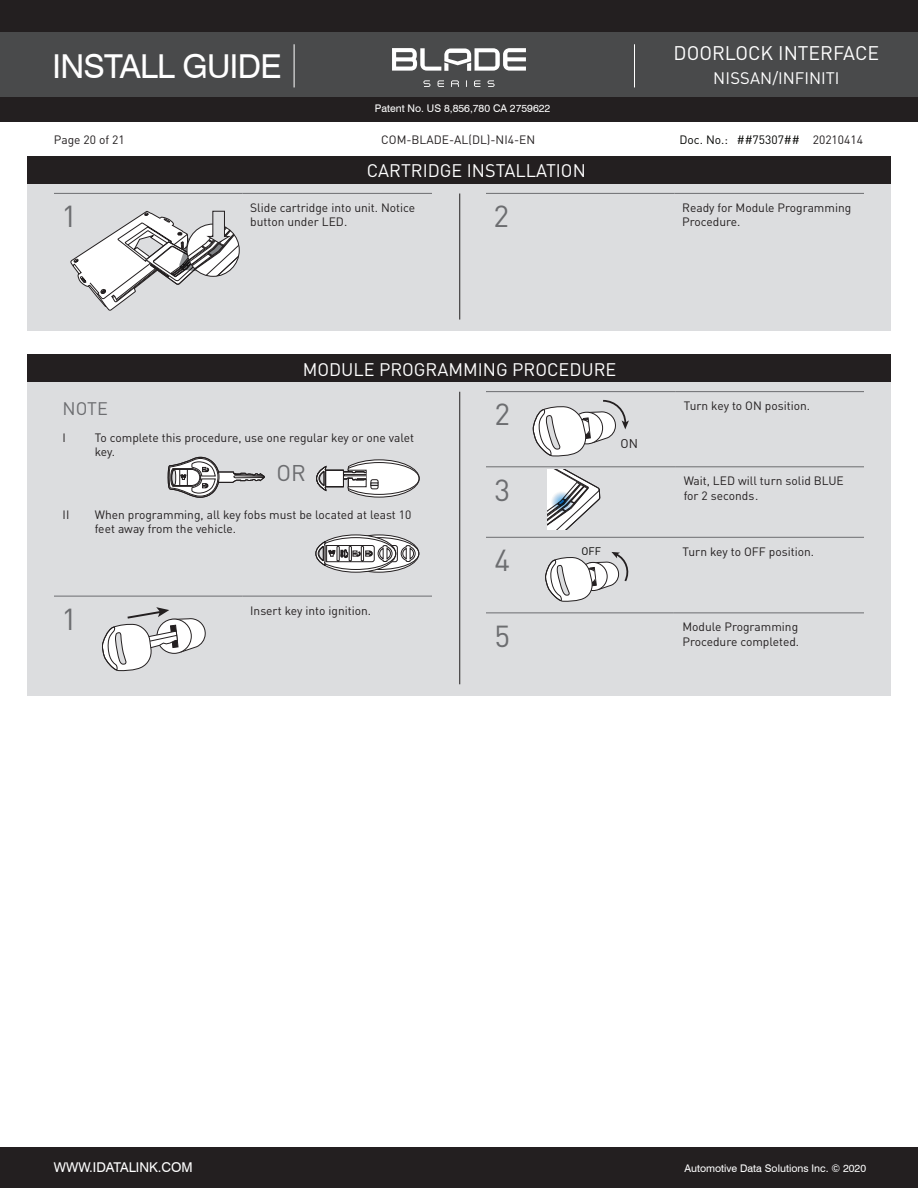
<style>
.page{position:relative;width:918px;height:1188px;background:#fff}
.page>*{position:absolute;margin:0;border:0;box-sizing:border-box;transform-origin:0 0}
.t1{font:33px "Swiss 721 BT";letter-spacing:-.02em;color:#fff}
.t2{font:30px "DIN";color:#6c6d70}
.t3{font:22.5px "DIN";color:#6c6d70}
.t4{font:19.5px "DIN";color:#fff}
.t5{font:18px "DIN";color:#fff}
.t6{font:18px "DIN";color:#6c6d70}
.t7{font:16.5px "DIN";color:#fff}
.t8{font:13.5px "Swiss 721 BT";color:#fff}
.t9{font:12.6px "DIN";color:#231f20}
.t10{font:12px/14.4px "DIN";color:#231f20}
.t11{font:12px "DIN";color:#040503}
.t12{font:10.8px "DIN";color:#050504}
.t13{font:10.5px "Swiss 721 BT";color:#fff}
.s1{color:#231f20}
</style>
<div class="page">
<div style="left:0;top:1147px;width:918px;height:41px;background:#231f20"></div>
<div style="left:0;top:0;width:918px;height:121px;background:#231f20"></div>
<div style="left:0;top:33px;width:918px;height:64px;background:#494a4b"></div>
<hr style="left:294px;top:44px;width:1px;height:43px;background:#fff">
<hr style="left:634px;top:44px;width:1px;height:43px;background:#fff">
<svg style="left:392px;top:48px;width:134px;height:23px"></svg>
<svg style="left:423px;top:80px;width:72px;height:7px"></svg>
<div style="left:27px;top:184px;width:864px;height:147px;background:#dcdddf"></div>
<div style="left:27px;top:156px;width:864px;height:28px;background:#231f20"></div>
<hr style="left:459px;top:194px;width:1px;height:126px;background:#231f20">
<hr style="left:54px;top:193px;width:189px;height:1px;background:#6c6d70">
<hr style="left:243px;top:193px;width:189px;height:1px;background:#6c6d70">
<hr style="left:486px;top:193px;width:189px;height:1px;background:#6c6d70">
<hr style="left:675px;top:193px;width:189px;height:1px;background:#6c6d70">
<div style="left:27px;top:382px;width:864px;height:314px;background:#dcdddf"></div>
<div style="left:27px;top:354px;width:864px;height:28px;background:#231f20"></div>
<hr style="left:459px;top:392px;width:1px;height:292px;background:#231f20">
<hr style="left:486px;top:613px;width:188px;height:1px;background:#6c6d70">
<hr style="left:674px;top:613px;width:190px;height:1px;background:#6c6d70">
<hr style="left:486px;top:537px;width:188px;height:1px;background:#6c6d70">
<hr style="left:674px;top:537px;width:190px;height:1px;background:#6c6d70">
<svg style="left:545px;top:552px;width:84px;height:50px"></svg>
<hr style="left:54px;top:596px;width:189px;height:1px;background:#6c6d70">
<hr style="left:243px;top:596px;width:189px;height:1px;background:#6c6d70">
<svg style="left:102px;top:607px;width:104px;height:65px"></svg>
<hr style="left:486px;top:391px;width:189px;height:1px;background:#6c6d70">
<hr style="left:675px;top:391px;width:189px;height:1px;background:#6c6d70">
<svg style="left:533px;top:399px;width:96px;height:58px"></svg>
<svg style="left:315px;top:534px;width:105px;height:39px"></svg>
<svg style="left:316px;top:459px;width:104px;height:39px"></svg>
<hr style="left:486px;top:466px;width:189px;height:1px;background:#6c6d70">
<hr style="left:675px;top:466px;width:189px;height:1px;background:#6c6d70">
<svg style="left:547px;top:470px;width:54px;height:59px"></svg>
<svg style="left:551px;top:491px;width:21px;height:22px"></svg>
<svg style="left:70px;top:210px;width:169px;height:101px"></svg>
<svg style="left:167px;top:457px;width:98px;height:41px"></svg>
<h1 class="t1" style="left:52px;top:46px;width:231px">INSTALL GUIDE</h1>
<p class="t13" style="left:375px;top:102px;width:177px">Patent No. US 8,856,780 CA 2759622</p>
<h3 class="t4" style="left:674px;top:41px;width:207px">DOORLOCK INTERFACE</h3>
<h3 class="t7" style="left:713px;top:68px;width:128px">NISSAN/INFINITI</h3>
<p class="t10" style="left:54px;top:132px;width:72px">Page 20 of 21</p>
<p class="t10" style="left:381px;top:132px;width:155px">COM-BLADE-AL(DL)-NI4-EN</p>
<p class="t11" style="left:679px;top:132px;width:185px">Doc. No.: ##75307## <span class="s1">20210414</span></p>
<h3 class="t5" style="left:367px;top:160px;width:220px">CARTRIDGE INSTALLATION</h3>
<h2 class="t2" style="left:62px;top:198px;width:17px">1</h2>
<p class="t10" style="left:250px;top:200px;width:167px">Slide cartridge into unit. Notice button under LED.</p>
<h2 class="t2" style="left:494px;top:198px;width:17px">2</h2>
<p class="t10" style="left:682px;top:200px;width:171px">Ready for Module Programming<br>Procedure.</p>
<h3 class="t5" style="left:303px;top:358px;width:315px">MODULE PROGRAMMING PROCEDURE</h3>
<h3 class="t6" style="left:63px;top:397px;width:47px">NOTE</h3>
<p class="t10" style="left:63px;top:430px;width:5px">I</p>
<p class="t10" style="left:95px;top:430px;width:321px">To complete this procedure, use one regular key or one valet key.</p>
<h3 class="t3" style="left:276px;top:459px;width:31px">OR</h3>
<p class="t10" style="left:63px;top:507px;width:8px">II</p>
<p class="t10" style="left:95px;top:507px;width:318px">When programming, all key fobs must be located at least 10 feet away from the vehicle.</p>
<h2 class="t2" style="left:62px;top:600px;width:17px">1</h2>
<p class="t10" style="left:250px;top:603px;width:122px">Insert key into ignition.</p>
<h2 class="t2" style="left:495px;top:396px;width:17px">2</h2>
<p class="t10" style="left:684px;top:398px;width:128px">Turn key to ON position.</p>
<p class="t9" style="left:621px;top:436px;width:19px">ON</p>
<h2 class="t2" style="left:495px;top:471px;width:17px">3</h2>
<p class="t10" style="left:684px;top:473px;width:162px">Wait, LED will turn solid BLUE for 2 seconds.</p>
<h2 class="t2" style="left:495px;top:542px;width:17px">4</h2>
<p class="t12" style="left:582px;top:544px;width:21px">OFF</p>
<p class="t10" style="left:683px;top:544px;width:133px">Turn key to OFF position.</p>
<h2 class="t2" style="left:495px;top:617px;width:17px">5</h2>
<p class="t10" style="left:682px;top:620px;width:118px">Module Programming<br>Procedure completed.</p>
<p class="t8" style="left:54px;top:1159px;width:140px">WWW.IDATALINK.COM</p>
<p class="t13" style="left:684px;top:1162px;width:183px">Automotive Data Solutions Inc. © 2020</p>
</div>
